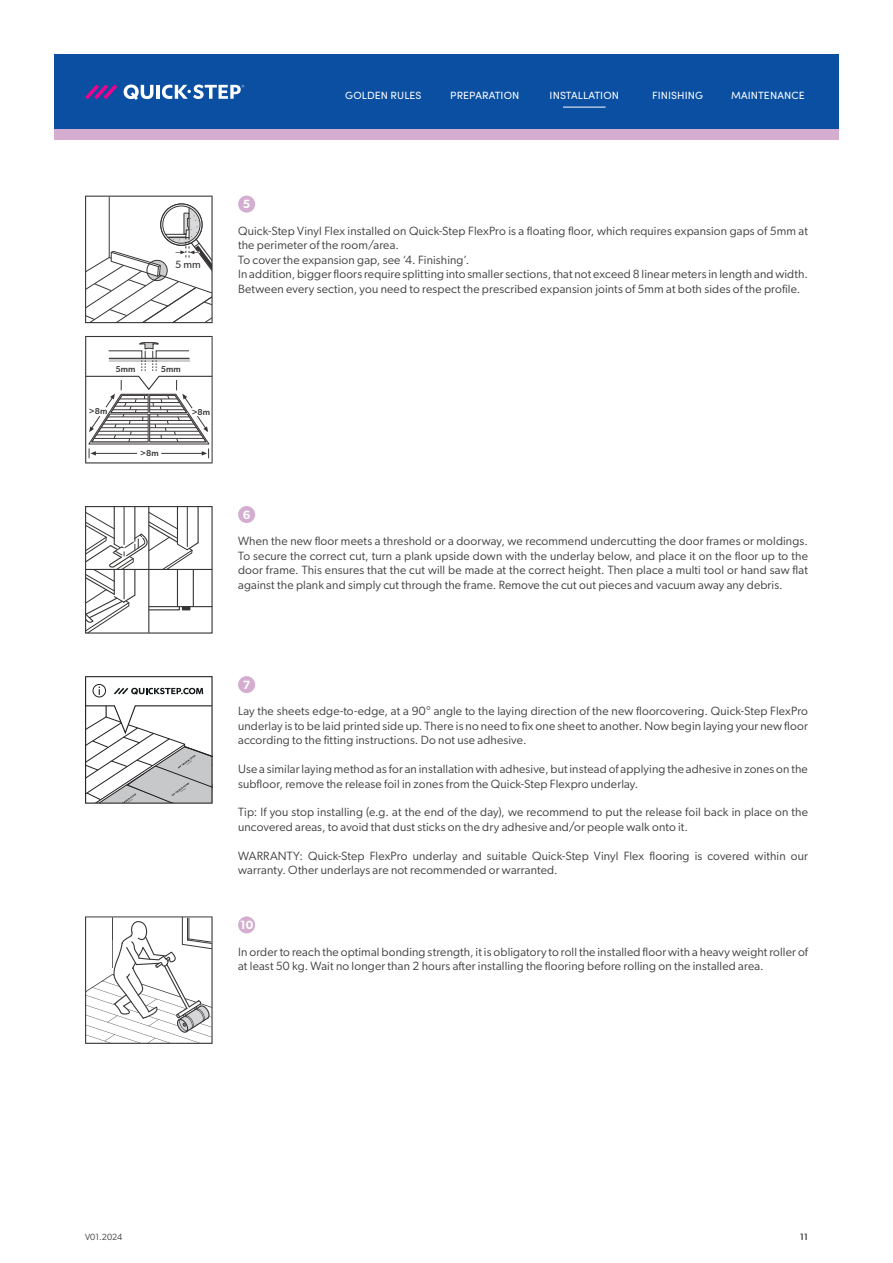
<style>
.page{position:relative;width:893px;height:1263px;background:#fff}
.page>*{position:absolute;margin:0;border:0;box-sizing:border-box;transform-origin:0 0}
.Body{font:12px/14.4px "Gibson";letter-spacing:.01em;color:#3e3e3f}
.t1{font:600 12px "Gibson";color:#fff}
.t2{font:10.5px "Sofia Pro";letter-spacing:.01em;color:#fff}
.t3{font:10.5px "Gibson";color:#231f20}
.t4{font:9px "Gibson";color:#3e3e3f}
.t5{font:500 8.7px "Gibson";color:#231f20}
</style>
<div class="page">
<div style="left:54px;top:54px;width:785px;height:75px;background:#0a4fa2"></div>
<div style="left:54px;top:129px;width:785px;height:11px;background:#d4add0"></div>
<svg style="left:85px;top:84px;width:32px;height:15px"></svg>
<svg style="left:124px;top:85px;width:29px;height:15px"></svg>
<hr style="left:156px;top:85px;width:4px;height:14px;background:#fff">
<svg style="left:162px;top:85px;width:82px;height:14px"></svg>
<hr style="left:563px;top:107px;width:43px;height:1px;background:#fff">
<svg style="left:85px;top:196px;width:128px;height:127px"></svg>
<div style="left:160px;top:203px;width:43px;height:43px;border:1px solid #231f20;border-radius:50%"></div>
<div style="left:238px;top:196px;width:17px;height:17px;background:#d4add0;border-radius:50%"></div>
<svg style="left:85px;top:336px;width:128px;height:127px"></svg>
<div style="left:85px;top:506px;width:128px;height:127px;border:1px solid #1d1d1b"></div>
<hr style="left:86px;top:569px;width:126px;height:1px;background:#1d1d1b">
<hr style="left:148px;top:506px;width:1px;height:127px;background:#1d1d1b">
<hr style="left:134px;top:507px;width:1px;height:34px;background:#1d1d1b">
<hr style="left:114px;top:507px;width:1px;height:37px;background:#1d1d1b">
<hr style="left:124px;top:507px;width:1px;height:38px;background:#1d1d1b">
<hr style="left:198px;top:507px;width:1px;height:36px;background:#1d1d1b">
<hr style="left:177px;top:507px;width:1px;height:37px;background:#1d1d1b">
<hr style="left:187px;top:507px;width:1px;height:39px;background:#1d1d1b">
<hr style="left:149px;top:606px;width:63px;height:1px;background:#1d1d1b">
<svg style="left:85px;top:511px;width:115px;height:123px"></svg>
<div style="left:238px;top:506px;width:17px;height:17px;background:#d4add0;border-radius:50%"></div>
<svg style="left:85px;top:676px;width:128px;height:128px"></svg>
<div style="left:238px;top:676px;width:17px;height:17px;background:#d4add0;border-radius:50%"></div>
<svg style="left:85px;top:916px;width:128px;height:128px"></svg>
<div style="left:238px;top:916px;width:17px;height:17px;background:#d4add0;border-radius:50%"></div>
<p class="t2" style="left:345px;top:87px;width:78px">GOLDEN RULES</p>
<p class="t2" style="left:450px;top:87px;width:71px">PREPARATION</p>
<p class="t2" style="left:550px;top:87px;width:71px">INSTALLATION</p>
<p class="t2" style="left:652px;top:87px;width:53px">FINISHING</p>
<p class="t2" style="left:731px;top:87px;width:75px">MAINTENANCE</p>
<p class="t3" style="left:175px;top:258px;width:27px">5 mm</p>
<p class="t5" style="left:116px;top:364px;width:21px">5mm</p>
<p class="t5" style="left:161px;top:364px;width:21px">5mm</p>
<p class="t5" style="left:89px;top:405px;width:20px">&gt;8m</p>
<p class="t5" style="left:192px;top:406px;width:20px">&gt;8m</p>
<p class="t5" style="left:140px;top:447px;width:20px">&gt;8m</p>
<p class="t1" style="left:243px;top:197px;width:9px">5</p>
<p class="Body" style="left:238px;top:223px;width:571px">Quick-Step Vinyl Flex installed on Quick-Step FlexPro is a floating floor, which requires expansion gaps of 5mm at the perimeter of the room/area.</p>
<p class="Body" style="left:238px;top:252px;width:233px">To cover the expansion gap, see ‘4. Finishing’.</p>
<p class="Body" style="left:238px;top:267px;width:571px">In addition, bigger floors require splitting into smaller sections, that not exceed 8 linear meters in length and width.<br>Between every section, you need to respect the prescribed expansion joints of 5mm at both sides of the profile.</p>
<p class="t1" style="left:243px;top:507px;width:9px">6</p>
<p class="Body" style="left:238px;top:534px;width:571px;text-align:justify">When the new floor meets a threshold or a doorway, we recommend undercutting the door frames or moldings.<br>To secure the correct cut, turn a plank upside down with the underlay below, and place it on the floor up to the door frame. This ensures that the cut will be made at the correct height. Then place a multi tool or hand saw flat against the plank and simply cut through the frame. Remove the cut out pieces and vacuum away any debris.</p>
<p class="t1" style="left:243px;top:677px;width:9px">7</p>
<p class="Body" style="left:238px;top:704px;width:571px;text-align:justify">Lay the sheets edge-to-edge, at a 90° angle to the laying direction of the new floorcovering. Quick-Step FlexPro underlay is to be laid printed side up. There is no need to fix one sheet to another. Now begin laying your new floor according to the fitting instructions. Do not use adhesive.</p>
<p class="Body" style="left:238px;top:762px;width:571px">Use a similar laying method as for an installation with adhesive, but instead of applying the adhesive in zones on the subfloor, remove the release foil in zones from the Quick-Step Flexpro underlay.</p>
<p class="Body" style="left:238px;top:805px;width:571px">Tip: If you stop installing (e.g. at the end of the day), we recommend to put the release foil back in place on the uncovered areas, to avoid that dust sticks on the dry adhesive and/or people walk onto it.</p>
<p class="Body" style="left:238px;top:848px;width:571px">WARRANTY: Quick-Step FlexPro underlay and suitable Quick-Step Vinyl Flex flooring is covered within our warranty. Other underlays are not recommended or warranted.</p>
<p class="t1" style="left:240px;top:918px;width:15px">10</p>
<p class="Body" style="left:238px;top:944px;width:571px">In order to reach the optimal bonding strength, it is obligatory to roll the installed floor with a heavy weight roller of at least 50 kg. Wait no longer than 2 hours after installing the flooring before rolling on the installed area.</p>
<p class="t4" style="left:85px;top:1231px;width:39px">V01.2024</p>
<p class="t4" style="left:800px;top:1231px;width:9px">11</p>
</div>
